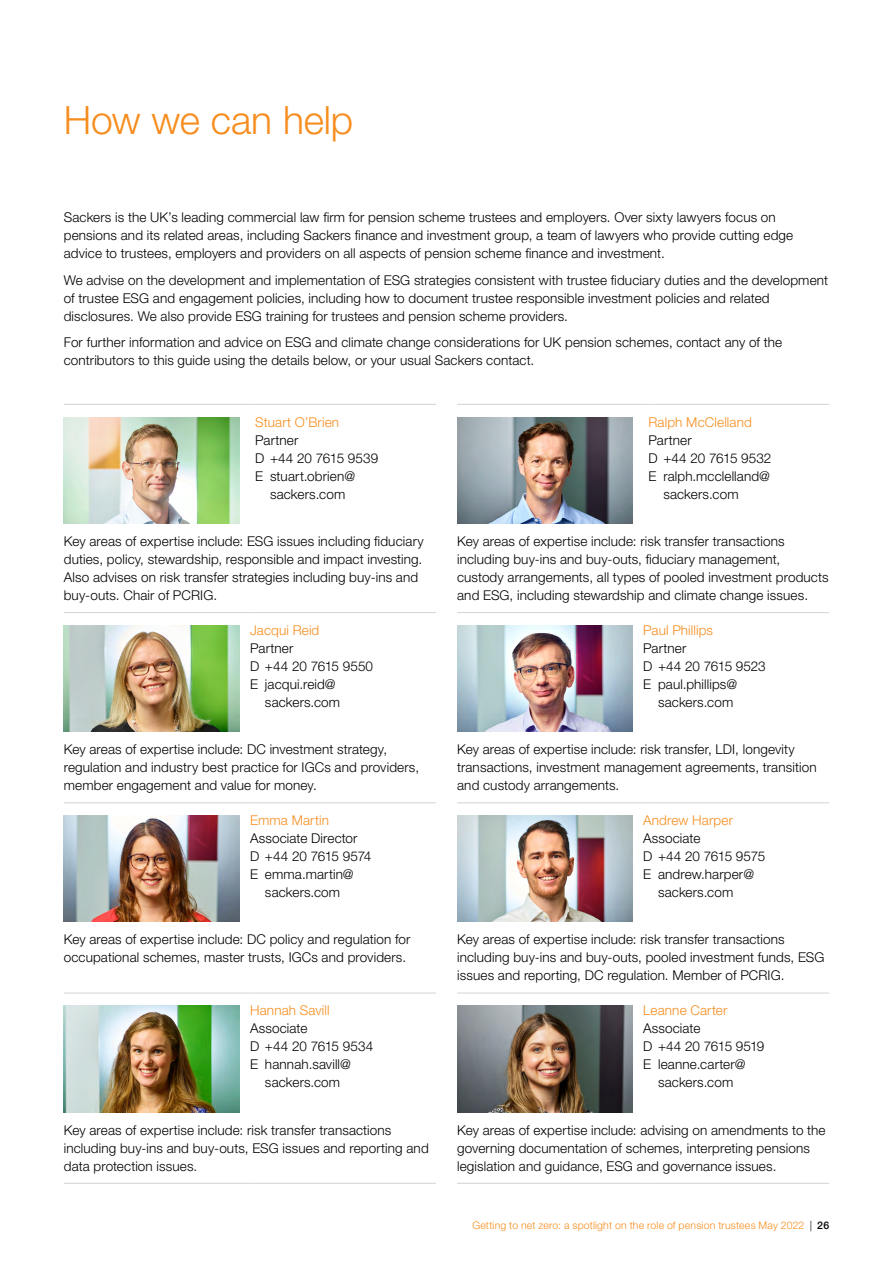
<style>
.page{position:relative;width:893px;height:1263px;background:#fff}
.page>*{position:absolute;margin:0;border:0;box-sizing:border-box;transform-origin:0 0}
.t1{font:300 39px "Helvetica Neue LT Std";letter-spacing:-.005em;color:#f78d1e}
.t2{font:300 13.5px/18px "Helvetica Neue LT Std";letter-spacing:.01em;color:#000}
.t3{font:300 13.5px "Helvetica Neue LT Std";letter-spacing:.01em;color:#f78d1e}
.t4{font:300 13.5px "Helvetica Neue LT Std";letter-spacing:-.025em;color:#000}
.t5{font:300 13.5px "Helvetica Neue LT Std";letter-spacing:-.015em;color:#000}
.t6{font:300 13.5px "Helvetica Neue LT Std";letter-spacing:-.03em;color:#000}
.t7{font:300 10.5px "Helvetica Neue LT Std";letter-spacing:.02em;color:#f78d1e}
.s1{color:#000}
.s2{font-weight:500;color:#000}
</style>
<div class="page">
<hr style="left:64px;top:404px;width:186px;height:1px;background:#d1d3d4">
<hr style="left:255px;top:404px;width:181px;height:1px;background:#d1d3d4">
<hr style="left:64px;top:612px;width:186px;height:1px;background:#d1d3d4">
<hr style="left:255px;top:612px;width:181px;height:1px;background:#d1d3d4">
<hr style="left:64px;top:802px;width:186px;height:1px;background:#d1d3d4">
<hr style="left:255px;top:802px;width:181px;height:1px;background:#d1d3d4">
<hr style="left:64px;top:993px;width:186px;height:1px;background:#d1d3d4">
<hr style="left:255px;top:993px;width:181px;height:1px;background:#d1d3d4">
<hr style="left:64px;top:1183px;width:186px;height:1px;background:#d1d3d4">
<hr style="left:255px;top:1183px;width:181px;height:1px;background:#d1d3d4">
<img style="left:64px;top:417px;width:175px;height:106px">
<img style="left:64px;top:625px;width:175px;height:107px">
<img style="left:64px;top:815px;width:175px;height:107px">
<img style="left:64px;top:1006px;width:175px;height:106px">
<hr style="left:457px;top:1183px;width:186px;height:1px;background:#d1d3d4">
<hr style="left:648px;top:1183px;width:181px;height:1px;background:#d1d3d4">
<hr style="left:457px;top:993px;width:186px;height:1px;background:#d1d3d4">
<hr style="left:648px;top:993px;width:181px;height:1px;background:#d1d3d4">
<hr style="left:457px;top:802px;width:186px;height:1px;background:#d1d3d4">
<hr style="left:648px;top:802px;width:181px;height:1px;background:#d1d3d4">
<hr style="left:457px;top:404px;width:186px;height:1px;background:#d1d3d4">
<hr style="left:648px;top:404px;width:181px;height:1px;background:#d1d3d4">
<hr style="left:457px;top:612px;width:186px;height:1px;background:#d1d3d4">
<hr style="left:648px;top:612px;width:181px;height:1px;background:#d1d3d4">
<img style="left:457px;top:417px;width:175px;height:106px">
<img style="left:457px;top:625px;width:175px;height:107px">
<img style="left:457px;top:815px;width:175px;height:107px">
<img style="left:457px;top:1006px;width:175px;height:106px">
<h1 class="t1" style="left:64px;top:96px;width:291px">How we can help</h1>
<p class="t2" style="left:64px;top:208px;width:731px">Sackers is the UK’s leading commercial law firm for pension scheme trustees and employers. Over sixty lawyers focus on pensions and its related areas, including Sackers finance and investment group, a team of lawyers who provide cutting edge advice to trustees, employers and providers on all aspects of pension scheme finance and investment.</p>
<p class="t2" style="left:64px;top:271px;width:766px">We advise on the development and implementation of ESG strategies consistent with trustee fiduciary duties and the development of trustee ESG and engagement policies, including how to document trustee responsible investment policies and related disclosures. We also provide ESG training for trustees and pension scheme providers.</p>
<p class="t2" style="left:64px;top:333px;width:720px">For further information and advice on ESG and climate change considerations for UK pension schemes, contact any of the contributors to this guide using the details below, or your usual Sackers contact.</p>
<p class="t3" style="left:255px;top:414px;width:86px">Stuart O’Brien</p>
<p class="t2" style="left:255px;top:431px;width:45px">Partner</p>
<p class="t2" style="left:255px;top:449px;width:125px">D +44 20 7615 9539</p>
<p class="t2" style="left:255px;top:467px;width:102px">E stuart.obrien@</p>
<p class="t2" style="left:270px;top:485px;width:77px">sackers.com</p>
<p class="t2" style="left:64px;top:532px;width:361px">Key areas of expertise include: ESG issues including fiduciary duties, policy, stewardship, responsible and impact investing.<br>Also advises on risk transfer strategies including buy-ins and buy-outs. Chair of PCRIG.</p>
<p class="t3" style="left:250px;top:622px;width:71px">Jacqui Reid</p>
<p class="t2" style="left:250px;top:639px;width:45px">Partner</p>
<p class="t2" style="left:250px;top:657px;width:125px">D +44 20 7615 9550</p>
<p class="t2" style="left:250px;top:675px;width:87px">E jacqui.reid@</p>
<p class="t2" style="left:265px;top:693px;width:77px">sackers.com</p>
<p class="t2" style="left:64px;top:740px;width:357px">Key areas of expertise include: DC investment strategy, regulation and industry best practice for IGCs and providers, member engagement and value for money.</p>
<p class="t3" style="left:250px;top:812px;width:80px">Emma Martin</p>
<p class="t2" style="left:250px;top:829px;width:109px">Associate Director</p>
<p class="t4" style="left:250px;top:848px;width:123px">D +44 20 7615 9574</p>
<p class="t2" style="left:250px;top:865px;width:105px">E emma.martin@</p>
<p class="t2" style="left:265px;top:883px;width:77px">sackers.com</p>
<p class="t2" style="left:64px;top:930px;width:348px">Key areas of expertise include: DC policy and regulation for occupational schemes, master trusts, IGCs and providers.</p>
<p class="t3" style="left:250px;top:1002px;width:81px">Hannah Savill</p>
<p class="t2" style="left:250px;top:1019px;width:59px">Associate</p>
<p class="t2" style="left:250px;top:1037px;width:125px">D +44 20 7615 9534</p>
<p class="t2" style="left:250px;top:1055px;width:102px">E hannah.savill@</p>
<p class="t2" style="left:265px;top:1073px;width:77px">sackers.com</p>
<p class="t2" style="left:64px;top:1120px;width:366px">Key areas of expertise include: risk transfer transactions including buy-ins and buy-outs, ESG issues and reporting and data protection issues.</p>
<p class="t3" style="left:648px;top:414px;width:105px">Ralph McClelland</p>
<p class="t2" style="left:648px;top:431px;width:45px">Partner</p>
<p class="t2" style="left:648px;top:449px;width:124px">D +44 20 7615 9532</p>
<p class="t2" style="left:648px;top:467px;width:123px">E ralph.mcclelland@</p>
<p class="t2" style="left:663px;top:485px;width:77px">sackers.com</p>
<p class="t2" style="left:457px;top:532px;width:373px">Key areas of expertise include: risk transfer transactions including buy-ins and buy-outs, fiduciary management, custody arrangements, all types of pooled investment products and ESG, including stewardship and climate change issues.</p>
<p class="t3" style="left:643px;top:622px;width:71px">Paul Phillips</p>
<p class="t2" style="left:643px;top:639px;width:45px">Partner</p>
<p class="t5" style="left:643px;top:658px;width:124px">D +44 20 7615 9523</p>
<p class="t2" style="left:643px;top:675px;width:96px">E paul.phillips@</p>
<p class="t2" style="left:658px;top:693px;width:77px">sackers.com</p>
<p class="t2" style="left:457px;top:740px;width:361px">Key areas of expertise include: risk transfer, LDI, longevity transactions, investment management agreements, transition and custody arrangements.</p>
<p class="t3" style="left:643px;top:812px;width:91px">Andrew Harper</p>
<p class="t2" style="left:643px;top:829px;width:59px">Associate</p>
<p class="t4" style="left:643px;top:848px;width:124px">D +44 20 7615 9575</p>
<p class="t2" style="left:643px;top:865px;width:113px">E andrew.harper@</p>
<p class="t2" style="left:658px;top:883px;width:77px">sackers.com</p>
<p class="t2" style="left:457px;top:930px;width:369px">Key areas of expertise include: risk transfer transactions including buy-ins and buy-outs, pooled investment funds, ESG issues and reporting, DC regulation. Member of PCRIG.</p>
<p class="t3" style="left:643px;top:1002px;width:86px">Leanne Carter</p>
<p class="t2" style="left:643px;top:1019px;width:59px">Associate</p>
<p class="t6" style="left:643px;top:1038px;width:123px">D +44 20 7615 9519</p>
<p class="t2" style="left:643px;top:1055px;width:104px">E leanne.carter@</p>
<p class="t2" style="left:658px;top:1073px;width:77px">sackers.com</p>
<p class="t2" style="left:457px;top:1120px;width:370px">Key areas of expertise include: advising on amendments to the governing documentation of schemes, interpreting pensions legislation and guidance, ESG and governance issues.</p>
<p class="t7" style="left:472px;top:1219px;width:358px">Getting to net zero: a spotlight on the role of pension trustees May 2022 <span class="s1">|</span> <span class="s2">26</span></p>
</div>
